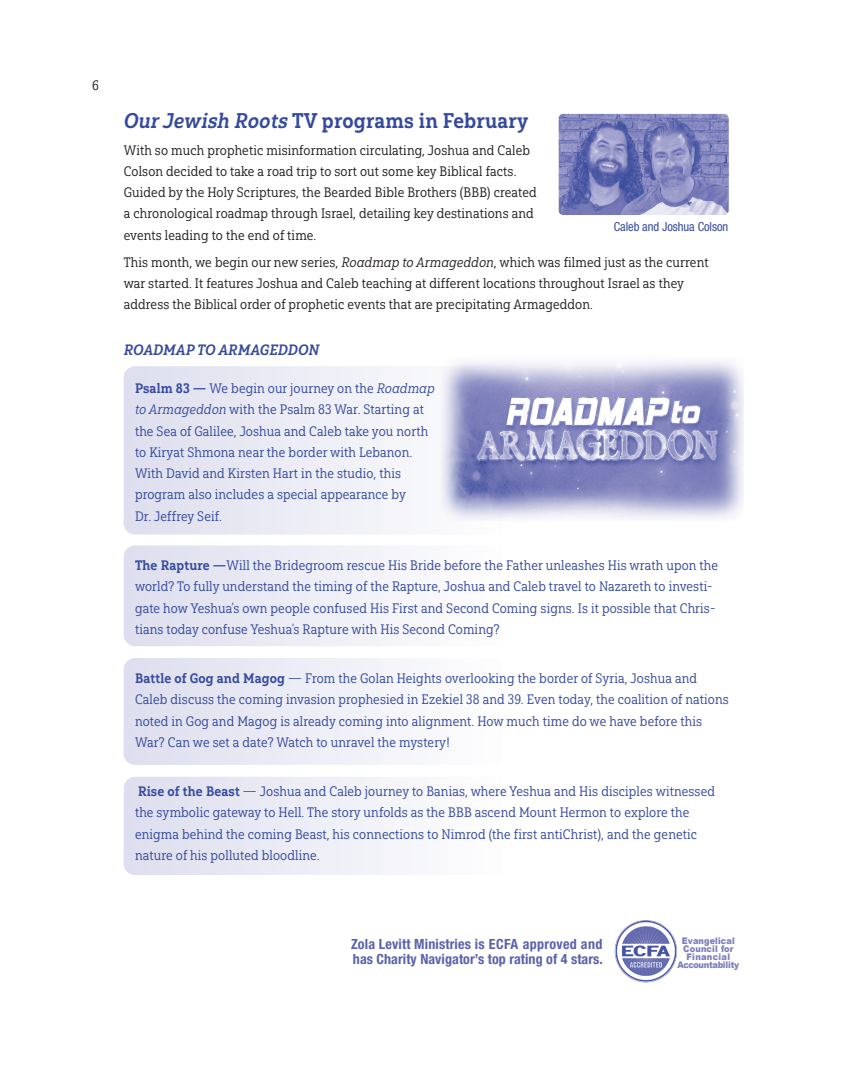
<style>
.page{position:relative;width:855px;height:1080px;background:#fff}
.page>*{position:absolute;margin:0;border:0;box-sizing:border-box;transform-origin:0 0}
.t1{font:21.25px "Yorkten Slab Con Bol";letter-spacing:.01em;color:#354a9c}
.t2{font:15px "Yorkten Slab Con Bol It";letter-spacing:.01em;color:#354a9c}
.t3{font:700 condensed 14px/15px "Helvetica Neue LT Std";letter-spacing:.01em;color:#5a63ab}
.t4{font:13.75px/21.2px "Yorkten Slab Con Reg";letter-spacing:.01em;color:#354a9c}
.t5{font:13.75px/21.2px "Yorkten Slab Con Reg";letter-spacing:.01em;color:#231f20}
.t6{font:condensed 12.5px "Helvetica Neue LT Std";letter-spacing:-.005em;color:#354a9c}
.t7{font:900 9.12px/8.2px "Arial";letter-spacing:.01em;color:#7c7fbb;text-align:center;scale:.9 1}
.s1{font-family:"Yorkten Slab Con Bol It"}
.s2{font-family:"Yorkten Slab Con Reg It"}
.s3{font-family:"Yorkten Slab Con Bol"}
</style>
<div class="page">
<svg style="left:124px;top:777px;width:269px;height:60px"></svg>
<svg style="left:124px;top:837px;width:269px;height:38px"></svg>
<svg style="left:124px;top:658px;width:269px;height:61px"></svg>
<svg style="left:124px;top:719px;width:269px;height:46px"></svg>
<svg style="left:124px;top:545px;width:269px;height:101px"></svg>
<svg style="left:124px;top:366px;width:269px;height:142px"></svg>
<svg style="left:124px;top:508px;width:269px;height:26px"></svg>
<img style="left:615px;top:920px;width:62px;height:63px;border-radius:31px">
<img style="left:441px;top:361px;width:303px;height:160px">
<img style="left:559px;top:114px;width:169px;height:100px">
<div style="left:557px;top:112px;width:173px;height:104px;border:1px solid #fff;border-radius:5px"></div>
<p class="t5" style="left:92px;top:75px;width:8px">6</p>
<h1 class="t1" style="left:124px;top:107px;width:406px"><span class="s1">Our Jewish Roots</span> TV programs in February</h1>
<p class="t5" style="left:124px;top:139px;width:415px">With so much prophetic misinformation circulating, Joshua and Caleb Colson decided to take a road trip to sort out some key Biblical facts.<br>Guided by the Holy Scriptures, the Bearded Bible Brothers (BBB) created a chronological roadmap through Israel, detailing key destinations and events leading to the end of time.</p>
<p class="t5" style="left:124px;top:251px;width:586px">This month, we begin our new series, <span class="s2">Roadmap to Armageddon</span>, which was filmed just as the current war started. It features Joshua and Caleb teaching at different locations throughout Israel as they address the Biblical order of prophetic events that are precipitating Armageddon.</p>
<p class="t2" style="left:124px;top:341px;width:197px">ROADMAP TO ARMAGEDDON</p>
<p class="t4" style="left:135px;top:378px;width:301px"><span class="s3">Psalm 83 —</span> We begin our journey on the <span class="s2">Roadmap to Armageddon</span> with the Psalm 83 War. Starting at the Sea of Galilee, Joshua and Caleb take you north to Kiryat Shmona near the border with Lebanon.<br>With David and Kirsten Hart in the studio, this program also includes a special appearance by<br>Dr. Jeffrey Seif.</p>
<p class="t4" style="left:135px;top:555px;width:585px"><span class="s3">The Rapture —</span>Will the Bridegroom rescue His Bride before the Father unleashes His wrath upon the world? To fully understand the timing of the Rapture, Joshua and Caleb travel to Nazareth to investi&shy;gate how Yeshua’s own people confused His First and Second Coming signs. Is it possible that Chris&shy;tians today confuse Yeshua’s Rapture with His Second Coming?</p>
<p class="t4" style="left:135px;top:668px;width:595px"><span class="s3">Battle of Gog and Magog</span> — From the Golan Heights overlooking the border of Syria, Joshua and Caleb discuss the coming invasion prophesied in Ezekiel 38 and 39. Even today, the coalition of nations noted in Gog and Magog is already coming into alignment. How much time do we have before this War? Can we set a date? Watch to unravel the mystery!</p>
<p class="t4" style="left:135px;top:781px;width:582px"><span class="s3">Rise of the Beast</span> — Joshua and Caleb journey to Banias, where Yeshua and His disciples witnessed the symbolic gateway to Hell. The story unfolds as the BBB ascend Mount Hermon to explore the enigma behind the coming Beast, his connections to Nimrod (the first antiChrist), and the genetic nature of his polluted bloodline.</p>
<p class="t6" style="left:614px;top:220px;width:116px">Caleb and Joshua Colson</p>
<p class="t3" style="left:351px;top:936px;width:253px">Zola Levitt Ministries is ECFA approved and has Charity Navigator’s top rating of 4 stars.</p>
<p class="t7" style="left:677px;top:936px;width:70px">Evangelical<br>Council for<br>Financial<br>Accountability</p>
</div>
